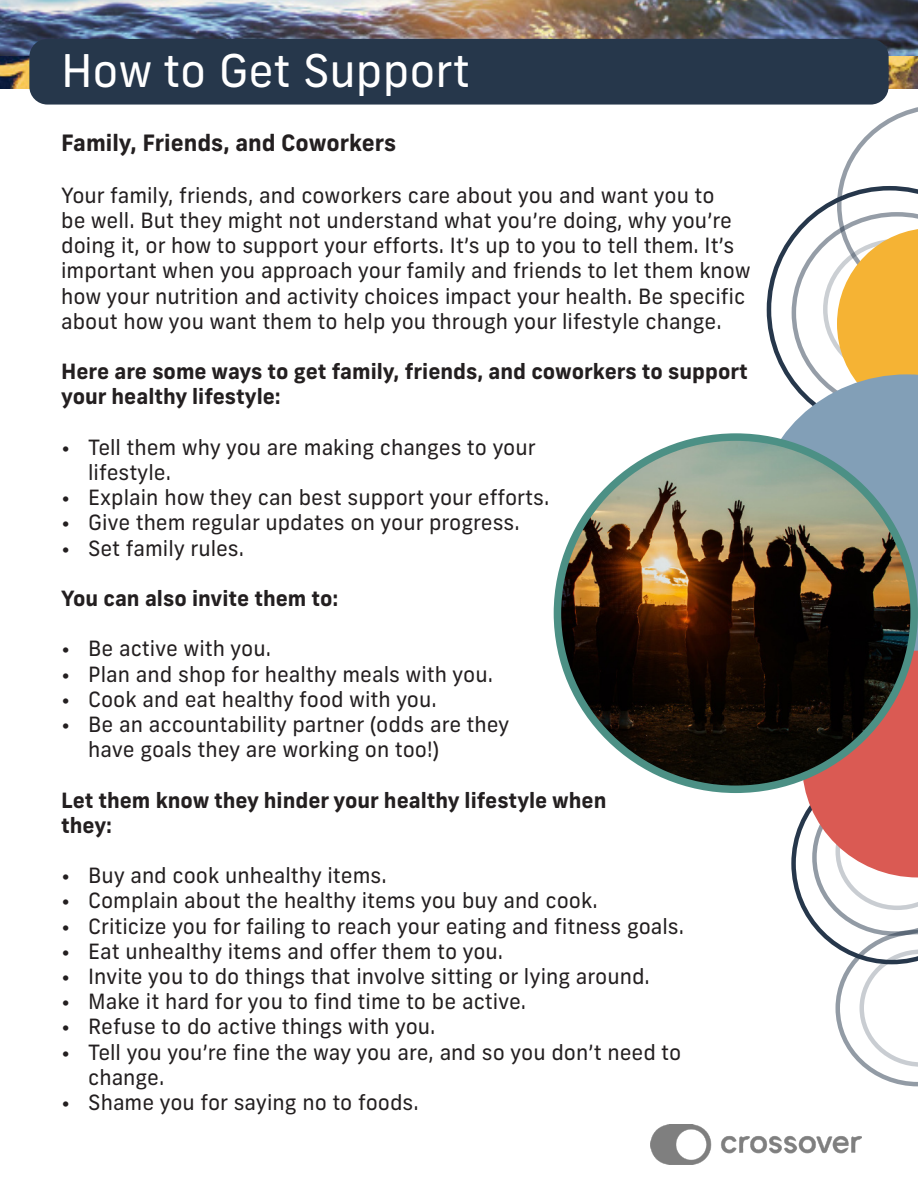
<style>
.page{position:relative;width:918px;height:1188px;background:#fff}
.page>*{position:absolute;margin:0;border:0;box-sizing:border-box;transform-origin:0 0}
.t1{font:45px "Frank New";color:#fff}
.t2{font:700 22.5px "Frank New";color:#231f20}
.t3{font:21px/25.2px "Frank New";color:#231f20}
.t4{font:700 21px/25.2px "Frank New";color:#231f20}
</style>
<div class="page">
<img style="left:0;top:0;width:918px;height:56px">
<svg style="left:767px;top:107px;width:151px;height:267px"></svg>
<svg style="left:759px;top:374px;width:159px;height:277px;fill:#829fb7"></svg>
<img style="left:557px;top:437px;width:357px;height:352px">
<div style="left:554px;top:433px;width:364px;height:360px;border:8px solid #4c9085;border-radius:50%"></div>
<img style="left:0;top:56px;width:918px;height:33px">
<div style="left:29px;top:39px;width:860px;height:66px;background:#26374b;border-radius:18px"></div>
<img style="left:651px;top:1124px;width:210px;height:41px">
<svg style="left:791px;top:651px;width:127px;height:435px"></svg>
<p class="t1" style="left:61px;top:42px;width:410px">How to Get Support</p>
<p class="t2" style="left:61px;top:128px;width:336px">Family, Friends, and Coworkers</p>
<p class="t3" style="left:61px;top:182px;width:691px">Your family, friends, and coworkers care about you and want you to<br>be well. But they might not understand what you’re doing, why you’re doing it, or how to support your efforts. It’s up to you to tell them. It’s important when you approach your family and friends to let them know how your nutrition and activity choices impact your health. Be specific about how you want them to help you through your lifestyle change.</p>
<p class="t4" style="left:61px;top:359px;width:688px">Here are some ways to get family, friends, and coworkers to support your healthy lifestyle:</p>
<p class="t3" style="left:88px;top:434px;width:449px;text-indent:-27px">• Tell them why you are making changes to your lifestyle.</p>
<p class="t3" style="left:61px;top:485px;width:490px">• Explain how they can best support your efforts.</p>
<p class="t3" style="left:61px;top:510px;width:460px">• Give them regular updates on your progress.</p>
<p class="t3" style="left:61px;top:535px;width:184px">• Set family rules.</p>
<p class="t4" style="left:61px;top:585px;width:279px">You can also invite them to:</p>
<p class="t3" style="left:61px;top:636px;width:211px">• Be active with you.</p>
<p class="t3" style="left:61px;top:661px;width:433px">• Plan and shop for healthy meals with you.</p>
<p class="t3" style="left:61px;top:686px;width:377px">• Cook and eat healthy food with you.</p>
<p class="t3" style="left:88px;top:712px;width:423px;text-indent:-27px">• Be an accountability partner (odds are they have goals they are working on too!)</p>
<p class="t4" style="left:61px;top:787px;width:547px">Let them know they hinder your healthy lifestyle when they:</p>
<p class="t3" style="left:61px;top:863px;width:327px">• Buy and cook unhealthy items.</p>
<p class="t3" style="left:61px;top:888px;width:538px">• Complain about the healthy items you buy and cook.</p>
<p class="t3" style="left:61px;top:913px;width:624px">• Criticize you for failing to reach your eating and fitness goals.</p>
<p class="t3" style="left:61px;top:938px;width:444px">• Eat unhealthy items and offer them to you.</p>
<p class="t3" style="left:61px;top:964px;width:590px">• Invite you to do things that involve sitting or lying around.</p>
<p class="t3" style="left:61px;top:989px;width:467px">• Make it hard for you to find time to be active.</p>
<p class="t3" style="left:61px;top:1014px;width:376px">• Refuse to do active things with you.</p>
<p class="t3" style="left:88px;top:1039px;width:595px;text-indent:-27px">• Tell you you’re fine the way you are, and so you don’t need to change.</p>
<p class="t3" style="left:61px;top:1090px;width:359px">• Shame you for saying no to foods.</p>
</div>
